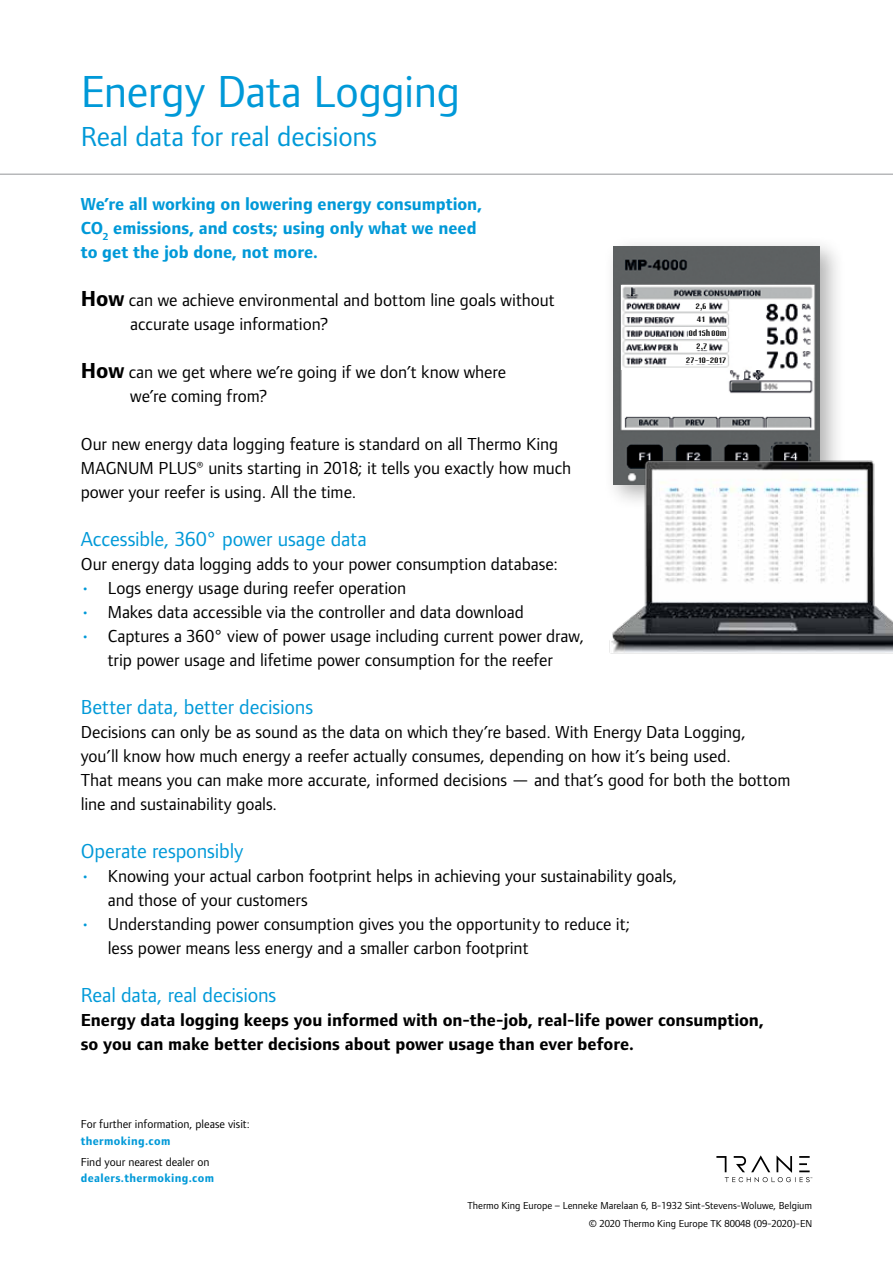
<style>
.page{position:relative;width:893px;height:1263px;background:#fff}
.page>*{position:absolute;margin:0;border:0;box-sizing:border-box;transform-origin:0 0}
.t1{font:46.5px "Foundry Form Sans Blonde";letter-spacing:-.01em;color:#0099d8}
.t2{font:28.5px "Foundry Form Sans Blonde";letter-spacing:-.005em;color:#0099d8}
.t3{font:21px "Foundry Form Sans Blonde";letter-spacing:-.005em;color:#0099d8}
.t4{font:18px/24px "Foundry Form Sans Blonde";color:#000}
.t5{font:700 18px/24px "Foundry Form Sans Blonde";color:#000}
.t6{font:700 18px/24px "Foundry Form Sans Blonde";color:#0099d8}
.t7{font:12px "Foundry Form Sans Blonde";color:#000}
.t8{font:700 12px "Foundry Form Sans Blonde";letter-spacing:.03em;color:#0099d8}
.t9{font:10.5px/18px "Foundry Form Sans Blonde";color:#000;text-align:right}
.t10{font:8.7px "Mister Pixel 16 pt";color:#000}
.s1{font-weight:700;font-size:22.5px}
.s2{color:#0099d8}
</style>
<div class="page">
<div style="left:603px;top:235px;width:242px;height:275px;background:#000;opacity:.31"></div>
<img style="left:614px;top:246px;width:205px;height:182px">
<hr style="left:0;top:174px;width:893px;height:1px;background:#939598">
<img style="left:603px;top:428px;width:290px;height:226px">
<img style="left:622px;top:285px;width:191px;height:84px">
<div style="left:695px;top:302px;width:13px;height:8px;background:#fff"></div>
<div style="left:691px;top:316px;width:17px;height:8px;background:#fff"></div>
<div style="left:688px;top:329px;width:40px;height:8px;background:#fff"></div>
<div style="left:688px;top:342px;width:20px;height:8px;background:#fff"></div>
<div style="left:681px;top:356px;width:44px;height:8px;background:#fff"></div>
<svg style="left:716px;top:1155px;width:96px;height:27px"></svg>
<h1 class="t1" style="left:81px;top:65px;width:381px">Energy Data Logging</h1>
<h2 class="t2" style="left:81px;top:120px;width:298px">Real data for real decisions</h2>
<p class="t6" style="left:81px;top:192px;width:403px">We’re all working on lowering energy consumption,<br>CO<sub>2</sub> emissions, and costs; using only what we need to get the job done, not more.</p>
<p class="t4" style="left:130px;top:288px;width:426px;text-indent:-50px"><span class="s1">How</span> can we achieve environmental and bottom line goals without accurate usage information?</p>
<p class="t4" style="left:130px;top:360px;width:377px;text-indent:-50px"><span class="s1">How</span> can we get where we’re going if we don’t know where we’re coming from?</p>
<p class="t4" style="left:81px;top:432px;width:492px">Our new energy data logging feature is standard on all Thermo King<br>MAGNUM PLUS® units starting in 2018; it tells you exactly how much power your reefer is using. All the time.</p>
<p class="t3" style="left:81px;top:527px;width:287px">Accessible, 360° power usage data</p>
<p class="t4" style="left:81px;top:552px;width:479px">Our energy data logging adds to your power consumption database:</p>
<p class="t4" style="left:81px;top:576px;width:327px"><span class="s2">•</span> Logs energy usage during reefer operation</p>
<p class="t4" style="left:81px;top:600px;width:445px"><span class="s2">•</span> Makes data accessible via the controller and data download</p>
<p class="t4" style="left:81px;top:624px;width:505px;text-align:center"><span class="s2">•</span> Captures a 360° view of power usage including current power draw, trip power usage and lifetime power consumption for the reefer</p>
<p class="t3" style="left:81px;top:695px;width:234px">Better data, better decisions</p>
<p class="t4" style="left:81px;top:720px;width:711px">Decisions can only be as sound as the data on which they’re based. With Energy Data Logging,<br>you’ll know how much energy a reefer actually consumes, depending on how it’s being used.<br>That means you can make more accurate, informed decisions — and that’s good for both the bottom line and sustainability goals.</p>
<p class="t3" style="left:81px;top:839px;width:164px">Operate responsibly</p>
<p class="t4" style="left:108px;top:864px;width:571px;text-indent:-27px"><span class="s2">•</span> Knowing your actual carbon footprint helps in achieving your sustainability goals, and those of your customers</p>
<p class="t4" style="left:108px;top:912px;width:524px;text-indent:-27px"><span class="s2">•</span> Understanding power consumption gives you the opportunity to reduce it; less power means less energy and a smaller carbon footprint</p>
<p class="t3" style="left:81px;top:983px;width:197px">Real data, real decisions</p>
<p class="t5" style="left:81px;top:1008px;width:685px">Energy data logging keeps you informed with on-the-job, real-life power consumption, so you can make better decisions about power usage than ever before.</p>
<p class="t10" style="left:696px;top:301px;width:12px">2,6</p>
<p class="t10" style="left:697px;top:314px;width:10px">41</p>
<p class="t10" style="left:689px;top:328px;width:39px">0d15h 00m</p>
<p class="t10" style="left:697px;top:341px;width:12px">2,7</p>
<p class="t10" style="left:686px;top:355px;width:42px">27-10-2017</p>
<p class="t7" style="left:81px;top:1117px;width:171px">For further information, please visit:</p>
<p class="t8" style="left:81px;top:1134px;width:91px">thermoking.com</p>
<p class="t7" style="left:81px;top:1155px;width:130px">Find your nearest dealer on</p>
<p class="t8" style="left:81px;top:1171px;width:135px">dealers.thermoking.com</p>
<p class="t9" style="left:467px;top:1196px;width:346px">Thermo King Europe – Lenneke Marelaan 6, B-1932 Sint-Stevens-Woluwe, Belgium © 2020 Thermo King Europe TK 80048 (09-2020)-EN</p>
</div>
